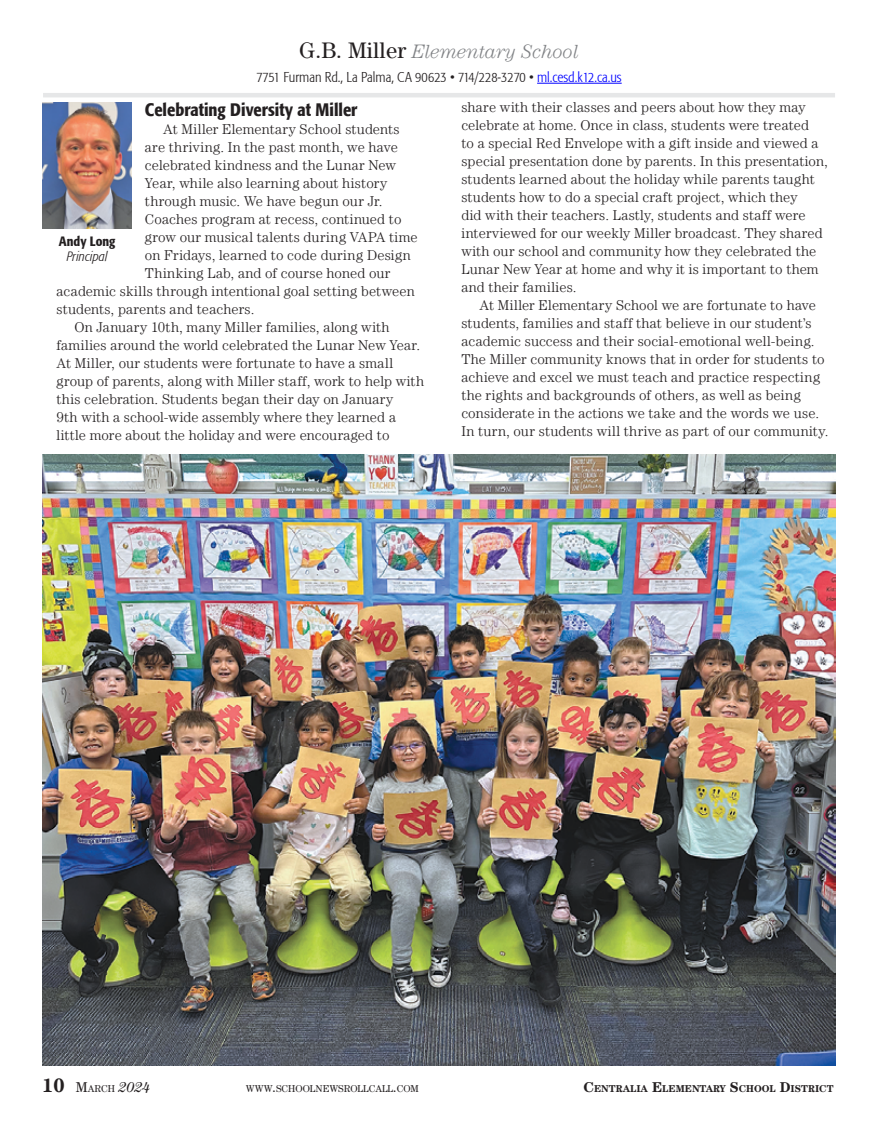
<style>
.page{position:relative;width:878px;height:1121px;background:#fff}
.page>*{position:absolute;margin:0;border:0;box-sizing:border-box;transform-origin:0 0}
.t1{font:italic 300 19.5px "Century LT";letter-spacing:-.005em;color:#808285}
.t2{font:500 condensed 18px "Formata";color:#231f20}
.t3{font:300 14.25px/18px "Century LT";letter-spacing:.01em;color:#231f20}
.t4{font:300 condensed 14.25px "Formata";color:#231f20}
.t5{font:italic 300 condensed 13.5px "Formata";letter-spacing:.005em;color:#231f20}
.t6{font:500 condensed 13.5px "Formata";color:#231f20}
.t7{font:10.05px "Century LT";color:#231f20}
.t8{font:700 10.05px "Century LT";color:#231f20}
.s1{font-weight:400;font-style:normal;font-size:22.5px;color:#231f20}
.s2{color:#00f}
.s3{font-weight:700;font-size:19.5px}
.s4{font-size:14.25px}
.s5{font-style:italic;font-size:14.25px}
</style>
<div class="page">
<hr style="left:43px;top:93px;width:792px;height:4px;background:#e6e7e8">
<hr style="left:537px;top:83px;width:84px;height:1px;background:#00f">
<img style="left:43px;top:103px;width:88px;height:126px">
<img style="left:43px;top:454px;width:792px;height:611px">
<h1 class="t1" style="left:299px;top:40px;width:281px"><span class="s1">G.B. Miller</span> Elementary School</h1>
<p class="t4" style="left:256px;top:69px;width:367px">7751 Furman Rd., La Palma, CA 90623 • 714/228-3270 • <span class="s2">ml.cesd.k12.ca.us</span></p>
<p class="t2" style="left:145px;top:99px;width:214px">Celebrating Diversity at Miller</p>
<p class="t3" style="left:163px;top:120px;width:238px">At Miller Elementary School students</p>
<p class="t3" style="left:145px;top:138px;width:254px">are thriving. In the past month, we have</p>
<p class="t3" style="left:145px;top:156px;width:252px">celebrated kindness and the Lunar New</p>
<p class="t3" style="left:145px;top:174px;width:244px">Year, while also learning about history</p>
<p class="t3" style="left:145px;top:192px;width:239px">through music. We have begun our Jr.</p>
<p class="t3" style="left:145px;top:210px;width:258px">Coaches program at recess, continued to</p>
<p class="t3" style="left:145px;top:228px;width:274px">grow our musical talents during VAPA time</p>
<p class="t3" style="left:145px;top:246px;width:267px">on Fridays, learned to code during Design</p>
<p class="t3" style="left:145px;top:264px;width:247px">Thinking Lab, and of course honed our</p>
<p class="t3" style="left:56px;top:282px;width:360px">academic skills through intentional goal setting between</p>
<p class="t3" style="left:56px;top:300px;width:199px">students, parents and teachers.</p>
<p class="t3" style="left:74px;top:318px;width:316px">On January 10th, many Miller families, along with</p>
<p class="t3" style="left:56px;top:336px;width:365px">families around the world celebrated the Lunar New Year.</p>
<p class="t3" style="left:56px;top:354px;width:338px">At Miller, our students were fortunate to have a small</p>
<p class="t3" style="left:56px;top:372px;width:369px">group of parents, along with Miller staff, work to help with</p>
<p class="t3" style="left:56px;top:390px;width:338px">this celebration. Students began their day on January</p>
<p class="t3" style="left:56px;top:408px;width:341px">9th with a school-wide assembly where they learned a</p>
<p class="t3" style="left:56px;top:426px;width:335px">little more about the holiday and were encouraged to</p>
<p class="t6" style="left:59px;top:233px;width:58px">Andy Long</p>
<p class="t5" style="left:67px;top:248px;width:42px">Principal</p>
<p class="t3" style="left:461px;top:98px;width:368px">share with their classes and peers about how they may celebrate at home. Once in class, students were treated<br>to a special Red Envelope with a gift inside and viewed a special presentation done by parents. In this presentation, students learned about the holiday while parents taught students how to do a special craft project, which they<br>did with their teachers. Lastly, students and staff were interviewed for our weekly Miller broadcast. They shared with our school and community how they celebrated the Lunar New Year at home and why it is important to them and their families.</p>
<p class="t3" style="left:461px;top:296px;width:368px;text-indent:18px">At Miller Elementary School we are fortunate to have students, families and staff that believe in our student’s academic success and their social-emotional well-being.<br>The Miller community knows that in order for students to achieve and excel we must teach and practice respecting the rights and backgrounds of others, as well as being considerate in the actions we take and the words we use.<br>In turn, our students will thrive as part of our community.</p>
<p class="t7" style="left:42px;top:1082px;width:109px"><span class="s3">10</span> <span class="s4">M</span>ARCH <span class="s5">2024</span></p>
<p class="t7" style="left:246px;top:1082px;width:174px">WWW<span class="s4">.</span>SCHOOLNEWSROLLCALL<span class="s4">.</span>COM</p>
<p class="t8" style="left:583px;top:1082px;width:251px"><span class="s4">C</span>ENTRALIA <span class="s4">E</span>LEMENTARY <span class="s4">S</span>CHOOL <span class="s4">D</span>ISTRICT</p>
</div>
